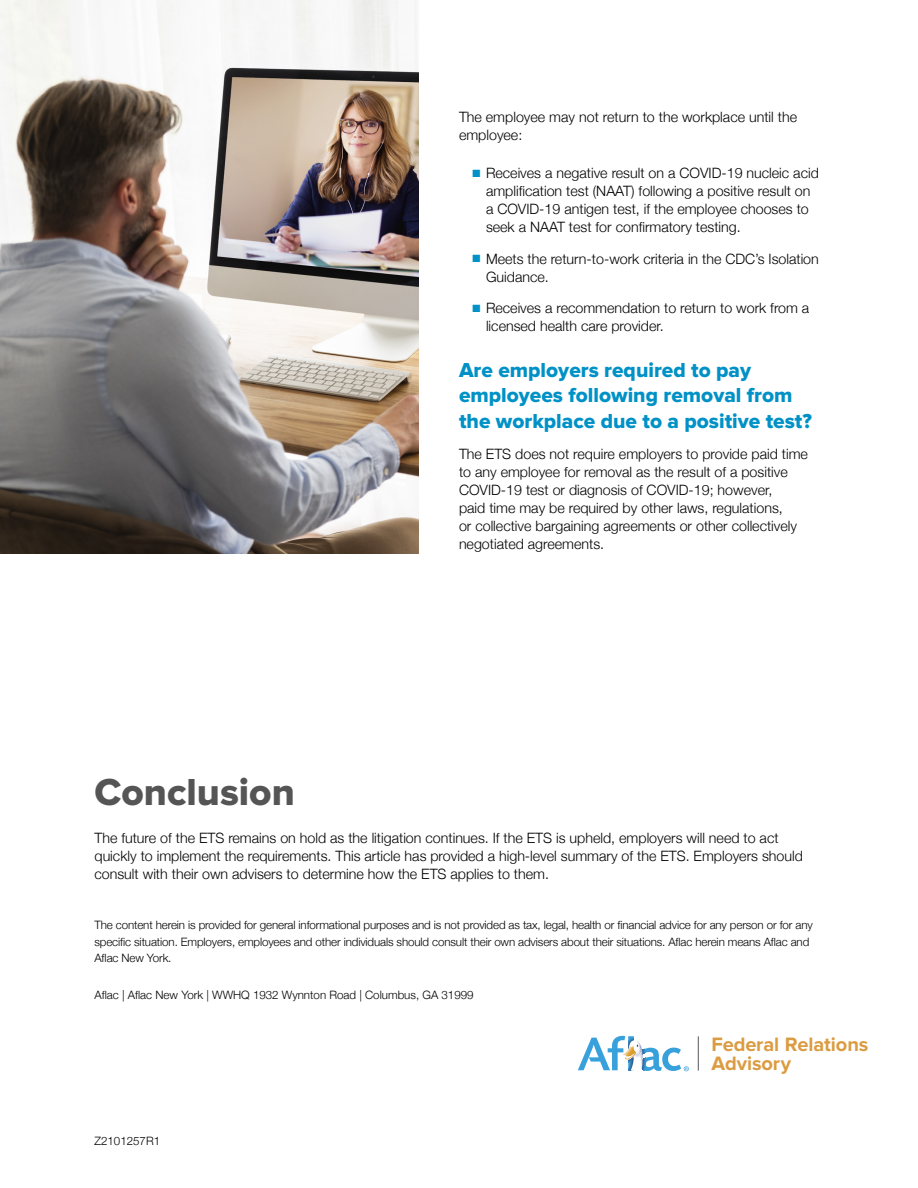
<style>
.page{position:relative;width:918px;height:1188px;background:#fff}
.page>*{position:absolute;margin:0;border:0;box-sizing:border-box;transform-origin:0 0}
.t1{font:39px "Proxima Nova Extrabld";color:#555}
.t2{font:21px/25.5px "Proxima Nova Extrabld";color:#0091c6}
.t3{font:700 20.1px/19.5px "Proxima Nova";letter-spacing:-.005em;color:#db9b41}
.t4{font:300 14.25px/18px "Helvetica Neue";color:#000}
.t5{font:300 11.55px/16.5px "Helvetica Neue";letter-spacing:-.01em;color:#000}
.s1{color:#0091c6}
</style>
<div class="page">
<svg style="left:578px;top:1036px;width:111px;height:35px"></svg>
<hr style="left:698px;top:1036px;width:1px;height:35px;background:#57565b">
<img style="left:0;top:0;width:418px;height:554px">
<p class="t4" style="left:459px;top:107px;width:340px">The employee may not return to the workplace until the employee:</p>
<p class="t4" style="left:486px;top:163px;width:334px;text-indent:-13px"><span class="s1">■</span> Receives a negative result on a COVID-19 nucleic acid amplification test (NAAT) following a positive result on a COVID-19 antigen test, if the employee chooses to seek a NAAT test for confirmatory testing.</p>
<p class="t4" style="left:486px;top:248px;width:334px;text-indent:-13px"><span class="s1">■</span> Meets the return-to-work criteria in the CDC’s Isolation<br>Guidance.</p>
<p class="t4" style="left:486px;top:298px;width:325px;text-indent:-13px"><span class="s1">■</span> Receives a recommendation to return to work from a licensed health care provider.</p>
<h2 class="t2" style="left:459px;top:358px;width:355px">Are employers required to pay employees following removal from the workplace due to a positive test?</h2>
<p class="t4" style="left:459px;top:444px;width:350px">The ETS does not require employers to provide paid time to any employee for removal as the result of a positive COVID-19 test or diagnosis of COVID-19; however,<br>paid time may be required by other laws, regulations,<br>or collective bargaining agreements or other collectively negotiated agreements.</p>
<h1 class="t1" style="left:94px;top:769px;width:202px">Conclusion</h1>
<p class="t4" style="left:94px;top:828px;width:710px">The future of the ETS remains on hold as the litigation continues. If the ETS is upheld, employers will need to act quickly to implement the requirements. This article has provided a high-level summary of the ETS. Employers should consult with their own advisers to determine how the ETS applies to them.</p>
<p class="t5" style="left:94px;top:916px;width:720px">The content herein is provided for general informational purposes and is not provided as tax, legal, health or financial advice for any person or for any specific situation. Employers, employees and other individuals should consult their own advisers about their situations. Aflac herein means Aflac and<br>Aflac New York.</p>
<p class="t5" style="left:94px;top:986px;width:381px">Aflac | Aflac New York | WWHQ 1932 Wynnton Road | Columbus, GA 31999</p>
<p class="t5" style="left:94px;top:1132px;width:67px">Z2101257R1</p>
<h3 class="t3" style="left:712px;top:1035px;width:158px">Federal Relations<br>Advisory</h3>
</div>
